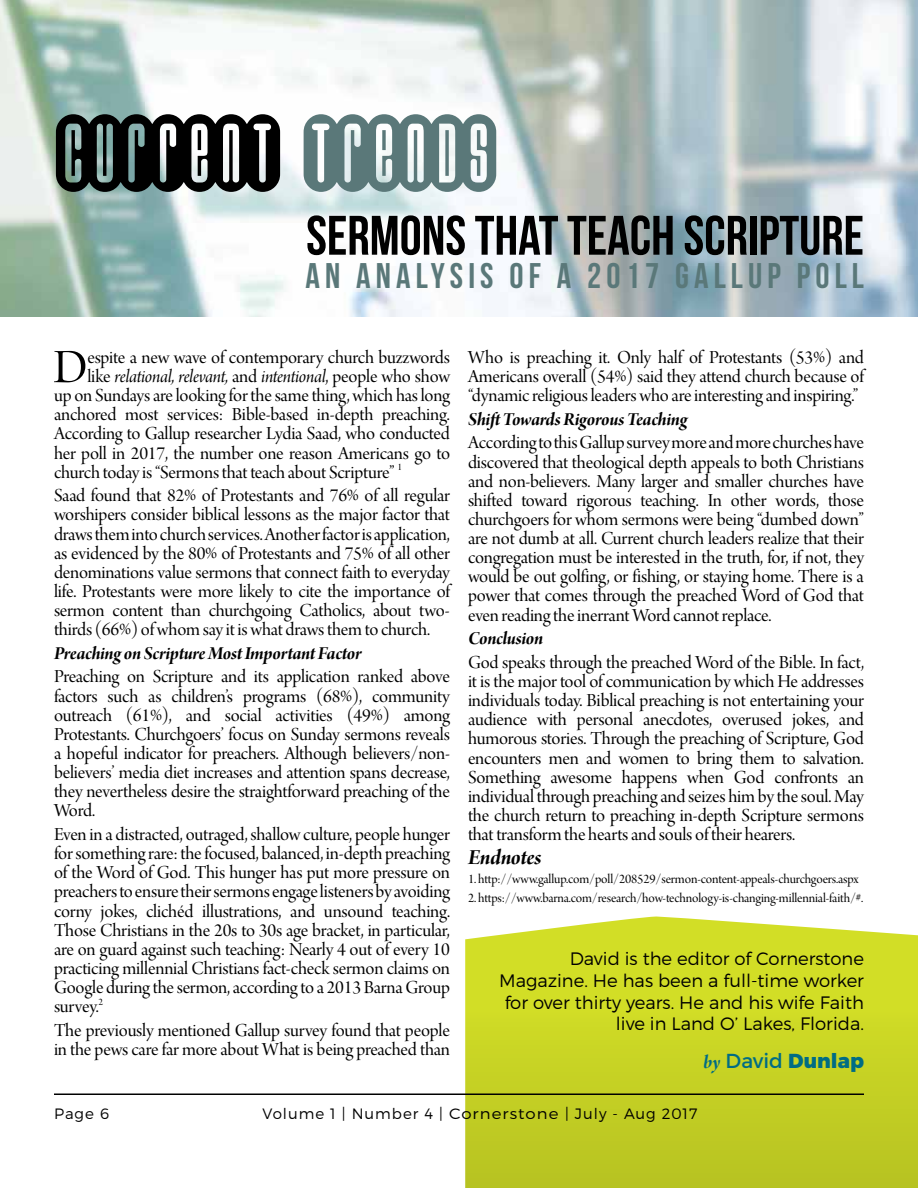
<style>
.page{position:relative;width:918px;height:1188px;background:#fff}
.page>*{position:absolute;margin:0;border:0;box-sizing:border-box;transform-origin:0 0}
.t1{font:55.5px "Bebas Neue";color:#000}
.t2{font:50.7px "Arno Pro Display";color:#000}
.t3{font:35.7px "Bebas Neue";letter-spacing:.145em;color:#5a7879}
.t4{font:22.8px "Arno Pro Bold Italic Display";letter-spacing:-.015em;color:#000}
.t5{font:800 20.25px "Montserrat";color:#006c84}
.t6{font:19.5px/19.2px "Arno Pro Display";letter-spacing:-.01em;color:#000;text-align:justify}
.t7{font:19.5px "Arno Pro Bold Italic Display";letter-spacing:-.015em;color:#000}
.t8{font:19.5px "Arno Pro Italic Display";letter-spacing:-.02em;color:#000}
.t9{font:300 18px/21.6px "Montserrat";color:#000;text-align:right}
.t10{font:300 15px "Montserrat";letter-spacing:.065em;color:#000}
.t11{font:13.8px "Arno Pro Display";letter-spacing:-.01em;color:#000}
.s1{font-family:"Arno Pro Display"}
.s2{font-family:"Arno Pro Bold Italic Display";font-weight:400}
.s3{font-weight:400}
</style>
<div class="page">
<svg style="left:465px;top:916px;width:453px;height:272px"></svg>
<img style="left:0;top:0;width:918px;height:316px">
<svg style="left:304px;top:114px;width:192px;height:78px"></svg>
<svg style="left:56px;top:114px;width:224px;height:78px"></svg>
<hr style="left:54px;top:1094px;width:810px;height:1px;background:#000">
<h1 class="t1" style="left:306px;top:205px;width:559px">SERMONS THAT TEACH SCRIPTURE</h1>
<h3 class="t3" style="left:305px;top:256px;width:560px">AN ANALYSIS OF A 2017 GALLUP POLL</h3>
<h2 class="t2" style="left:53px;top:339px;width:36px">D</h2>
<p class="t6" style="left:87px;top:349px;width:364px">espite a new wave of contemporary church buzzwords</p>
<p class="t8" style="left:87px;top:365px;width:364px"><span class="s1">like</span> relational, relevant, <span class="s1">and</span> intentional<span class="s1">, people who show</span></p>
<p class="t6" style="left:54px;top:387px;width:398px">up on Sundays are looking for the same thing, which has long anchored most services: Bible-based in-depth preaching.<br>According to Gallup researcher Lydia Saad, who conducted her poll in 2017, the number one reason Americans go to church today is “Sermons that teach about Scripture” <sup>1</sup></p>
<p class="t6" style="left:54px;top:487px;width:398px">Saad found that 82% of Protestants and 76% of all regular worshipers consider biblical lessons as the major factor that draws them into church services. Another factor is application, as evidenced by the 80% of Protestants and 75% of all other denominations value sermons that connect faith to everyday life. Protestants were more likely to cite the importance of sermon content than churchgoing Catholics, about two&shy;thirds (66%) of whom say it is what draws them to church.</p>
<p class="t7" style="left:54px;top:642px;width:309px">Preaching on Scripture Most Important Factor</p>
<p class="t6" style="left:54px;top:668px;width:398px">Preaching on Scripture and its application ranked above factors such as children’s programs (68%), community outreach (61%), and social activities (49%) among Protestants. Churchgoers’ focus on Sunday sermons reveals a hopeful indicator for preachers. Although believers/non&shy;believers’ media diet increases and attention spans decrease, they nevertheless desire the straightforward preaching of the Word.</p>
<p class="t6" style="left:54px;top:826px;width:398px">Even in a distracted, outraged, shallow culture, people hunger for something rare: the focused, balanced, in-depth preaching of the Word of God. This hunger has put more pressure on preachers to ensure their sermons engage listeners by avoiding corny jokes, clichéd illustrations, and unsound teaching.<br>Those Christians in the 20s to 30s age bracket, in particular, are on guard against such teaching: Nearly 4 out of every 10 practicing millennial Christians fact-check sermon claims on Google during the sermon, according to a 2013 Barna Group survey.<sup>2</sup></p>
<p class="t6" style="left:54px;top:1022px;width:397px">The previously mentioned Gallup survey found that people in the pews care far more about What is being preached than</p>
<p class="t6" style="left:468px;top:349px;width:397px">Who is preaching it. Only half of Protestants (53%) and Americans overall (54%) said they attend church because of “dynamic religious leaders who are interesting and inspiring.”</p>
<p class="t7" style="left:468px;top:408px;width:221px">Shift Towards Rigorous Teaching</p>
<p class="t6" style="left:468px;top:434px;width:398px">According to this Gallup survey more and more churches have discovered that theological depth appeals to both Christians and non-believers. Many larger and smaller churches have shifted toward rigorous teaching. In other words, those churchgoers for whom sermons were being “dumbed down” are not dumb at all. Current church leaders realize that their congregation must be interested in the truth, for, if not, they would be out golfing, or fishing, or staying home. There is a power that comes through the preached Word of God that even reading the inerrant Word cannot replace.</p>
<p class="t7" style="left:468px;top:628px;width:77px">Conclusion</p>
<p class="t6" style="left:468px;top:654px;width:398px">God speaks through the preached Word of the Bible. In fact, it is the major tool of communication by which He addresses individuals today. Biblical preaching is not entertaining your audience with personal anecdotes, overused jokes, and humorous stories. Through the preaching of Scripture, God encounters men and women to bring them to salvation.<br>Something awesome happens when God confronts an individual through preaching and seizes him by the soul. May the church return to preaching in-depth Scripture sermons that transform the hearts and souls of their hearers.</p>
<p class="t4" style="left:468px;top:844px;width:75px">Endnotes</p>
<p class="t11" style="left:468px;top:871px;width:392px">1. http://www.gallup.com/poll/208529/sermon-content-appeals-churchgoers.aspx</p>
<p class="t11" style="left:468px;top:890px;width:397px">2. https://www.barna.com/research/how-technology-is-changing-millennial-faith/#.</p>
<p class="t9" style="left:499px;top:948px;width:366px">David is the editor of Cornerstone Magazine. He has been a full-time worker for over thirty years. He and his wife Faith live in Land O’ Lakes, Florida.</p>
<p class="t5" style="left:703px;top:1048px;width:162px"><span class="s2">by</span> <span class="s3">David</span> Dunlap</p>
<p class="t10" style="left:54px;top:1105px;width:57px">Page 6</p>
<p class="t10" style="left:262px;top:1105px;width:437px">Volume 1 | Number 4 | Cornerstone | July - Aug 2017</p>
</div>
